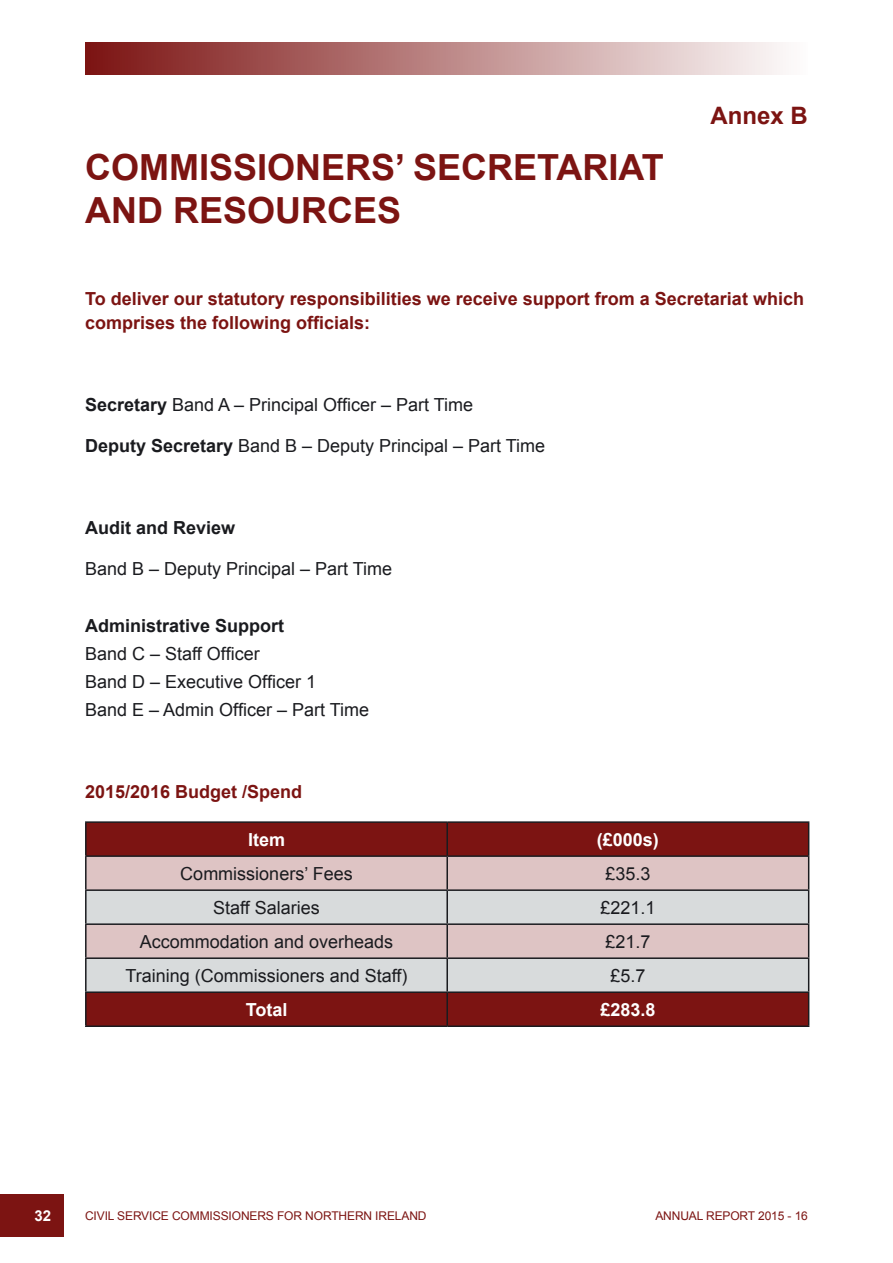
<style>
.page{position:relative;width:893px;height:1263px;background:#fff}
.page>*{position:absolute;margin:0;border:0;box-sizing:border-box;transform-origin:0 0}
.t1{font:700 36px/43.2px "Arial";color:#7c1412}
.t2{font:700 24px "Arial";color:#7c1412}
.t3{font:18px/28.2px "Arial";color:#1a1b1f}
.t4{font:700 18px/24px "Arial";color:#7c1412}
.t5{font:700 18px "Arial";color:#1a1b1f}
.t6{font:700 18px "Arial";color:#fff}
.t7{font:700 15px "Arial";color:#fff}
.t8{font:12px "Arial";letter-spacing:-.01em;color:#7c1412}
.s1{font-weight:700}
</style>
<div class="page">
<div style="left:0;top:1194px;width:64px;height:42px;background:#7c1412"></div>
<div style="left:85px;top:43px;width:723px;height:31px;background:linear-gradient(to right,#7b1312,#fefdfd)"></div>
<div style="left:87px;top:823px;width:721px;height:202px;background:#7c1412"></div>
<div style="left:87px;top:857px;width:721px;height:32px;background:#dec4c4"></div>
<svg style="left:87px;top:891px;width:721px;height:100px;background:#d9d3d3"></svg>
<hr style="left:85px;top:821px;width:362px;height:2px;background:#1a1b1f">
<hr style="left:85px;top:823px;width:2px;height:32px;background:#1a1b1f">
<hr style="left:447px;top:821px;width:362px;height:2px;background:#1a1b1f">
<hr style="left:446px;top:823px;width:2px;height:32px;background:#1a1b1f">
<hr style="left:808px;top:823px;width:1px;height:32px;background:#1a1b1f">
<hr style="left:85px;top:855px;width:362px;height:2px;background:#1a1b1f">
<hr style="left:85px;top:857px;width:2px;height:32px;background:#1a1b1f">
<hr style="left:447px;top:855px;width:362px;height:2px;background:#1a1b1f">
<hr style="left:446px;top:857px;width:2px;height:32px;background:#1a1b1f">
<hr style="left:808px;top:857px;width:1px;height:32px;background:#1a1b1f">
<hr style="left:85px;top:889px;width:362px;height:2px;background:#1a1b1f">
<hr style="left:85px;top:891px;width:2px;height:32px;background:#1a1b1f">
<hr style="left:447px;top:889px;width:362px;height:2px;background:#1a1b1f">
<hr style="left:446px;top:891px;width:2px;height:32px;background:#1a1b1f">
<hr style="left:808px;top:891px;width:1px;height:32px;background:#1a1b1f">
<hr style="left:85px;top:923px;width:362px;height:2px;background:#1a1b1f">
<hr style="left:85px;top:925px;width:2px;height:32px;background:#1a1b1f">
<hr style="left:447px;top:923px;width:362px;height:2px;background:#1a1b1f">
<hr style="left:446px;top:925px;width:2px;height:32px;background:#1a1b1f">
<hr style="left:808px;top:925px;width:1px;height:32px;background:#1a1b1f">
<hr style="left:85px;top:957px;width:362px;height:2px;background:#1a1b1f">
<hr style="left:85px;top:959px;width:2px;height:32px;background:#1a1b1f">
<hr style="left:447px;top:957px;width:362px;height:2px;background:#1a1b1f">
<hr style="left:446px;top:959px;width:2px;height:32px;background:#1a1b1f">
<hr style="left:808px;top:959px;width:1px;height:32px;background:#1a1b1f">
<hr style="left:85px;top:991px;width:362px;height:2px;background:#1a1b1f">
<hr style="left:85px;top:993px;width:2px;height:32px;background:#1a1b1f">
<hr style="left:447px;top:991px;width:362px;height:2px;background:#1a1b1f">
<hr style="left:446px;top:993px;width:2px;height:32px;background:#1a1b1f">
<hr style="left:808px;top:993px;width:1px;height:32px;background:#1a1b1f">
<hr style="left:85px;top:1025px;width:362px;height:2px;background:#1a1b1f">
<hr style="left:447px;top:1025px;width:362px;height:2px;background:#1a1b1f">
<h1 class="t1" style="left:85px;top:147px;width:580px">COMMISSIONERS’ SECRETARIAT<br>AND RESOURCES</h1>
<h2 class="t2" style="left:711px;top:99px;width:99px">Annex B</h2>
<p class="t4" style="left:85px;top:287px;width:720px">To deliver our statutory responsibilities we receive support from a Secretariat which comprises the following officials:</p>
<p class="t3" style="left:85px;top:391px;width:390px"><span class="s1">Secretary</span> Band A – Principal Officer – Part Time</p>
<p class="t3" style="left:85px;top:432px;width:462px"><span class="s1">Deputy Secretary</span> Band B – Deputy Principal – Part Time</p>
<p class="t5" style="left:85px;top:516px;width:152px">Audit and Review</p>
<p class="t3" style="left:85px;top:555px;width:309px">Band B – Deputy Principal – Part Time</p>
<p class="t5" style="left:85px;top:613px;width:201px">Administrative Support</p>
<p class="t3" style="left:85px;top:639px;width:286px">Band C – Staff Officer<br>Band D – Executive Officer 1<br>Band E – Admin Officer – Part Time</p>
<p class="t4" style="left:85px;top:780px;width:219px">2015/2016 Budget /Spend</p>
<p class="t6" style="left:248px;top:827px;width:39px">Item</p>
<p class="t6" style="left:597px;top:827px;width:64px">(£000s)</p>
<p class="t3" style="left:180px;top:859px;width:174px">Commissioners’ Fees</p>
<p class="t3" style="left:605px;top:859px;width:47px">£35.3</p>
<p class="t3" style="left:213px;top:893px;width:108px">Staff Salaries</p>
<p class="t3" style="left:600px;top:893px;width:57px">£221.1</p>
<p class="t3" style="left:140px;top:927px;width:255px">Accommodation and overheads</p>
<p class="t3" style="left:605px;top:927px;width:47px">£21.7</p>
<p class="t3" style="left:125px;top:961px;width:284px">Training (Commissioners and Staff)</p>
<p class="t3" style="left:610px;top:961px;width:37px">£5.7</p>
<p class="t6" style="left:246px;top:997px;width:43px">Total</p>
<p class="t6" style="left:600px;top:997px;width:57px">£283.8</p>
<p class="t7" style="left:34px;top:1205px;width:18px">32</p>
<p class="t8" style="left:85px;top:1208px;width:343px">CIVIL SERVICE COMMISSIONERS FOR NORTHERN IRELAND</p>
<p class="t8" style="left:655px;top:1208px;width:154px">ANNUAL REPORT 2015 - 16</p>
</div>
